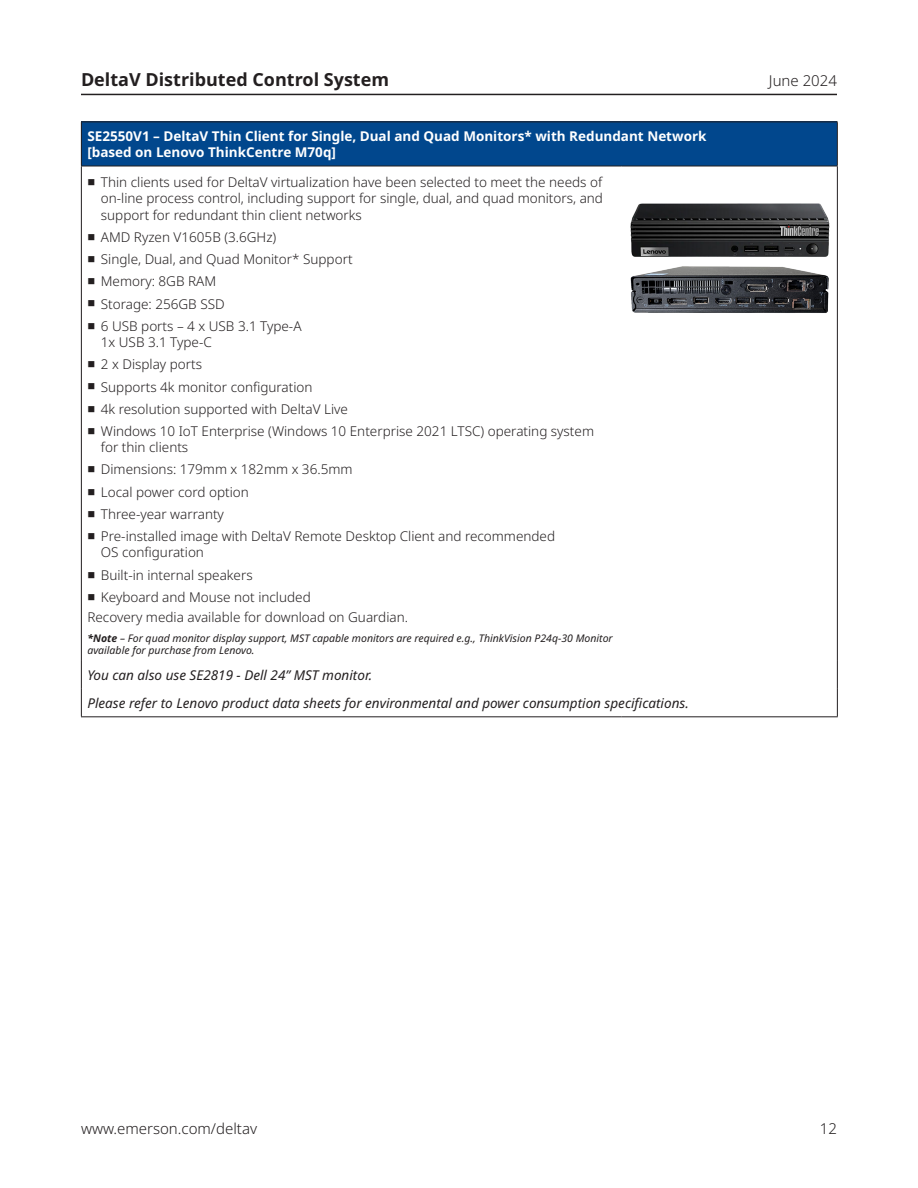
<style>
.page{position:relative;width:918px;height:1188px;background:#fff}
.page>*{position:absolute;margin:0;border:0;box-sizing:border-box;transform-origin:0 0}
.t1{font:700 18px "Noto Sans";color:#231f20}
.t2{font:300 15px "Noto Sans";color:#231f20}
.Table_Text{font:300 13.5px/16.2px "Noto Sans";color:#231f20}
.Table_Text-2{font:italic 13.5px "Noto Sans";color:#231f20}
.Table_Header_-_White{font:700 13.5px/16.2px "Noto Sans";color:#fff}
.Notes{font:italic 10.5px/12px "Noto Sans";color:#231f20}
.s1{font-weight:700}
</style>
<div class="page">
<hr style="left:81px;top:94px;width:756px;height:1px;background:#231f20">
<div style="left:81px;top:122px;width:756px;height:44px;background:#01478d"></div>
<hr style="left:81px;top:122px;width:540px;height:1px;background:#231f20">
<hr style="left:81px;top:122px;width:1px;height:44px;background:#231f20">
<hr style="left:621px;top:122px;width:217px;height:1px;background:#231f20">
<hr style="left:837px;top:122px;width:1px;height:44px;background:#231f20">
<hr style="left:81px;top:166px;width:540px;height:1px;background:#231f20">
<hr style="left:81px;top:166px;width:1px;height:495px;background:#231f20">
<hr style="left:621px;top:166px;width:217px;height:1px;background:#231f20">
<hr style="left:837px;top:166px;width:1px;height:495px;background:#231f20">
<svg style="left:81px;top:661px;width:1px;height:55px"></svg>
<svg style="left:837px;top:661px;width:1px;height:55px"></svg>
<hr style="left:81px;top:716px;width:540px;height:1px;background:#231f20">
<hr style="left:621px;top:716px;width:217px;height:1px;background:#231f20">
<img style="left:630px;top:203px;width:200px;height:110px">
<h1 class="t1" style="left:81px;top:69px;width:310px">DeltaV Distributed Control System</h1>
<p class="t2" style="left:769px;top:72px;width:70px">June 2024</p>
<p class="Table_Header_-_White" style="left:87px;top:128px;width:621px">SE2550V1 – DeltaV Thin Client for Single, Dual and Quad Monitors* with Redundant Network [based on Lenovo ThinkCentre M70q]</p>
<p class="Table_Text" style="left:101px;top:174px;width:504px;text-align:justify">Thin clients used for DeltaV virtualization have been selected to meet the needs of on-line process control, including support for single, dual, and quad monitors, and support for redundant thin client networks</p>
<p class="Table_Text" style="left:101px;top:229px;width:177px">AMD Ryzen V1605B (3.6GHz)</p>
<p class="Table_Text" style="left:101px;top:251px;width:253px">Single, Dual, and Quad Monitor* Support</p>
<p class="Table_Text" style="left:101px;top:274px;width:117px">Memory: 8GB RAM</p>
<p class="Table_Text" style="left:101px;top:296px;width:125px">Storage: 256GB SSD</p>
<p class="Table_Text" style="left:101px;top:318px;width:202px">6 USB ports – 4 x USB 3.1 Type-A<br>1x USB 3.1 Type-C</p>
<p class="Table_Text" style="left:101px;top:357px;width:103px">2 x Display ports</p>
<p class="Table_Text" style="left:101px;top:379px;width:213px">Supports 4k monitor configuration</p>
<p class="Table_Text" style="left:101px;top:401px;width:249px">4k resolution supported with DeltaV Live</p>
<p class="Table_Text" style="left:101px;top:423px;width:495px">Windows 10 IoT Enterprise (Windows 10 Enterprise 2021 LTSC) operating system for thin clients</p>
<p class="Table_Text" style="left:101px;top:462px;width:253px">Dimensions: 179mm x 182mm x 36.5mm</p>
<p class="Table_Text" style="left:101px;top:484px;width:150px">Local power cord option</p>
<p class="Table_Text" style="left:101px;top:506px;width:125px">Three-year warranty</p>
<p class="Table_Text" style="left:101px;top:528px;width:456px">Pre-installed image with DeltaV Remote Desktop Client and recommended<br>OS configuration</p>
<p class="Table_Text" style="left:101px;top:567px;width:153px">Built-in internal speakers</p>
<p class="Table_Text" style="left:101px;top:589px;width:211px">Keyboard and Mouse not included</p>
<p class="Table_Text" style="left:87px;top:609px;width:322px">Recovery media available for download on Guardian.</p>
<p class="Notes" style="left:87px;top:633px;width:527px"><span class="s1">*Note</span> – For quad monitor display support, MST capable monitors are required e.g., ThinkVision P24q-30 Monitor available for purchase from Lenovo.</p>
<p class="Table_Text-2" style="left:87px;top:665px;width:286px">You can also use SE2819 - Dell 24” MST monitor.</p>
<p class="Table_Text-2" style="left:87px;top:693px;width:603px">Please refer to Lenovo product data sheets for environmental and power consumption specifications.</p>
<p class="t2" style="left:81px;top:1120px;width:178px">www.emerson.com/deltav</p>
<p class="t2" style="left:820px;top:1120px;width:19px">12</p>
</div>
